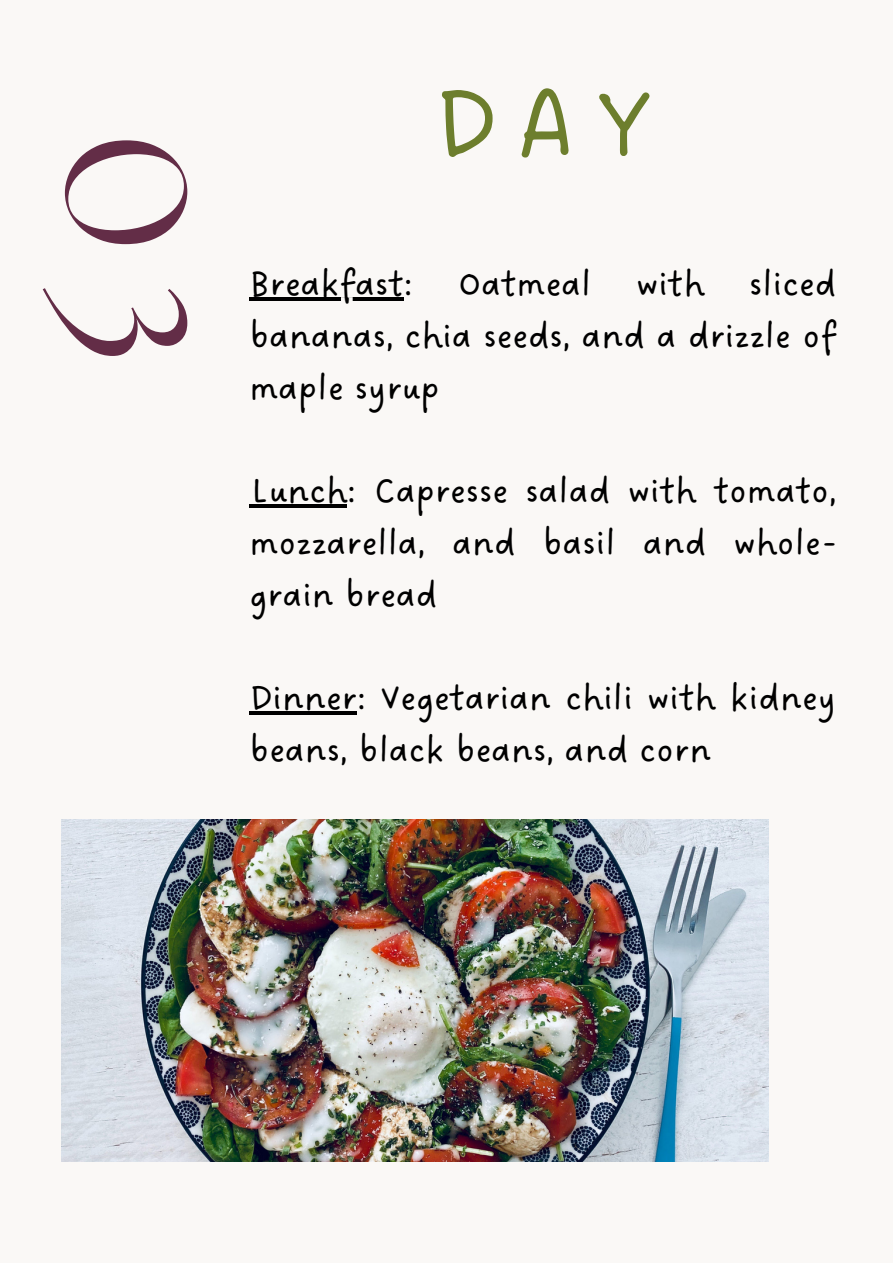
<style>
.page{position:relative;width:893px;height:1264px;background:#fff}
.page>*{position:absolute;margin:0;border:0;box-sizing:border-box;transform-origin:0 0}
.t1{font:170.7px "The Seasons";color:#632d47}
.t2{font:104.85px "DO Sans Regular";color:#6d7e2d}
.t3{font:37.5px/51.8px "DO Sans Regular";color:#000;text-align:justify}
</style>
<div class="page">
<div style="left:0;top:0;width:892px;height:1262px;background:#faf8f6"></div>
<img style="left:62px;top:819px;width:706px;height:342px">
<hr style="left:249px;top:298px;width:155px;height:3px;background:#000">
<hr style="left:249px;top:504px;width:98px;height:4px;background:#000">
<hr style="left:249px;top:711px;width:108px;height:4px;background:#000">
<p class="t1" style="left:203px;top:134px;width:231px;rotate:90deg">03</p>
<p class="t2" style="left:433px;top:62px;width:221px">DAY</p>
<p class="t3" style="left:249px;top:260px;width:588px">Breakfast: Oatmeal with sliced bananas, chia seeds, and a drizzle of maple syrup</p>
<p class="t3" style="left:249px;top:467px;width:588px">Lunch: Capresse salad with tomato, mozzarella, and basil and whole&shy;grain bread</p>
<p class="t3" style="left:249px;top:674px;width:588px">Dinner: Vegetarian chili with kidney beans, black beans, and corn</p>
</div>
